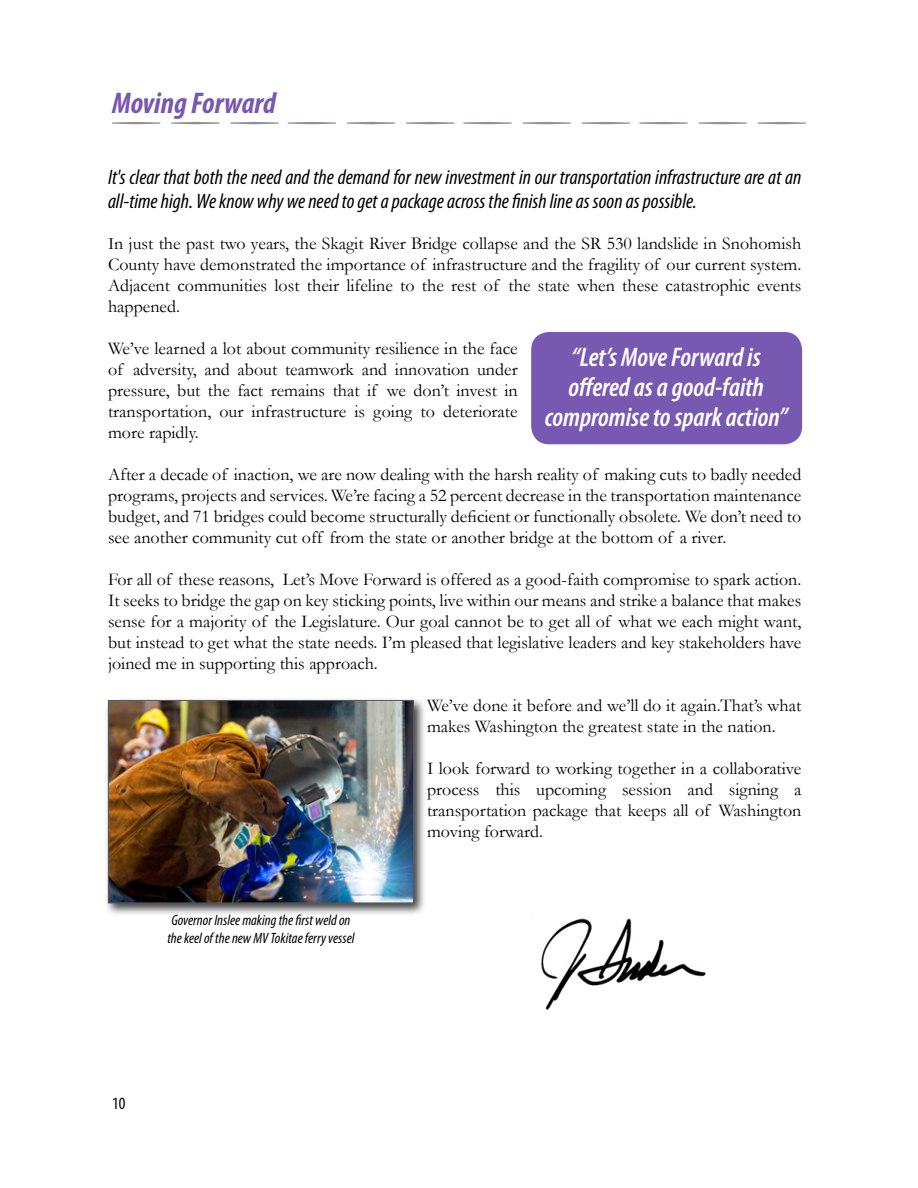
<style>
.page{position:relative;width:918px;height:1188px;background:#fff}
.page>*{position:absolute;margin:0;border:0;box-sizing:border-box;transform-origin:0 0}
.t1{font:italic 700 condensed 30px "Myriad Pro";color:#7859b1}
.t2{font:italic 600 condensed 27px/30px "Myriad Pro";color:#fff;text-align:center}
.t3{font:italic condensed 21px/24px "Myriad Pro";color:#000}
.t4{font:18px/21px "Garamond";color:#000;text-align:justify}
.t5{font:condensed 17.25px "Myriad Pro";color:#000}
.t6{font:italic condensed 15px/18px "Myriad Pro";color:#000}
.s1{font-size:17.25px}
</style>
<div class="page">
<div style="left:104px;top:697px;width:323px;height:219px;background:#000;opacity:.75"></div>
<img style="left:110px;top:702px;width:302px;height:199px">
<div style="left:108px;top:700px;width:306px;height:203px;border:1px solid #58595b"></div>
<div style="left:531px;top:332px;width:271px;height:112px;background:#7859b1;border-radius:18px"></div>
<img style="left:541px;top:918px;width:165px;height:92px">
<svg style="left:582px;top:122px;width:48px;height:2px"></svg>
<svg style="left:523px;top:122px;width:48px;height:2px"></svg>
<svg style="left:463px;top:122px;width:49px;height:2px"></svg>
<svg style="left:758px;top:122px;width:48px;height:2px"></svg>
<svg style="left:699px;top:122px;width:48px;height:2px"></svg>
<svg style="left:639px;top:122px;width:49px;height:2px"></svg>
<svg style="left:406px;top:122px;width:48px;height:2px"></svg>
<svg style="left:347px;top:122px;width:48px;height:2px"></svg>
<svg style="left:288px;top:122px;width:48px;height:2px"></svg>
<svg style="left:230px;top:122px;width:49px;height:2px"></svg>
<svg style="left:171px;top:122px;width:48px;height:2px"></svg>
<svg style="left:112px;top:122px;width:48px;height:2px"></svg>
<h1 class="t1" style="left:112px;top:85px;width:165px">Moving Forward</h1>
<p class="t3" style="left:108px;top:165px;width:695px">It's clear that both the need and the demand for new investment in our transportation infrastructure are at an all-time high. We know why we need to get a package across the finish line as soon as possible.</p>
<p class="t4" style="left:108px;top:232px;width:695px"><span class="s1">I</span>n just the past two years, the Skagit River Bridge collapse and the SR 530 landslide in Snohomish County have demonstrated the importance of infrastructure and the fragility of our current system.<br>Adjacent communities lost their lifeline to the rest of the state when these catastrophic events happened.</p>
<p class="t4" style="left:108px;top:337px;width:411px">We’ve learned a lot about community resilience in the face of adversity, and about teamwork and innovation under pressure, but the fact remains that if we don’t invest in transportation, our infrastructure is going to deteriorate more rapidly.</p>
<p class="t4" style="left:108px;top:463px;width:695px">After a decade of inaction, we are now dealing with the harsh reality of making cuts to badly needed programs, projects and services. We’re facing a 52 percent decrease in the transportation maintenance budget, and 71 bridges could become structurally deficient or functionally obsolete. We don’t need to see another community cut off from the state or another bridge at the bottom of a river.</p>
<p class="t4" style="left:108px;top:568px;width:695px">For all of these reasons, Let’s Move Forward is offered as a good-faith compromise to spark action.<br>It seeks to bridge the gap on key sticking points, live within our means and strike a balance that makes sense for a majority of the Legislature. Our goal cannot be to get all of what we each might want, but instead to get what the state needs. I’m pleased that legislative leaders and key stakeholders have joined me in supporting this approach.</p>
<p class="t4" style="left:427px;top:694px;width:376px">We’ve done it before and we’ll do it again.That’s what makes Washington the greatest state in the nation.</p>
<p class="t4" style="left:427px;top:757px;width:376px">I look forward to working together in a collaborative process this upcoming session and signing a transportation package that keeps all of Washington moving forward.</p>
<h2 class="t2" style="left:545px;top:342px;width:244px">“Let’s Move Forward is offered as a good-faith compromise to spark action”</h2>
<p class="t6" style="left:167px;top:910px;width:189px">Governor Inslee making the first weld on the keel of the new MV Tokitae ferry vessel</p>
<p class="t5" style="left:112px;top:1093px;width:15px">10</p>
</div>
